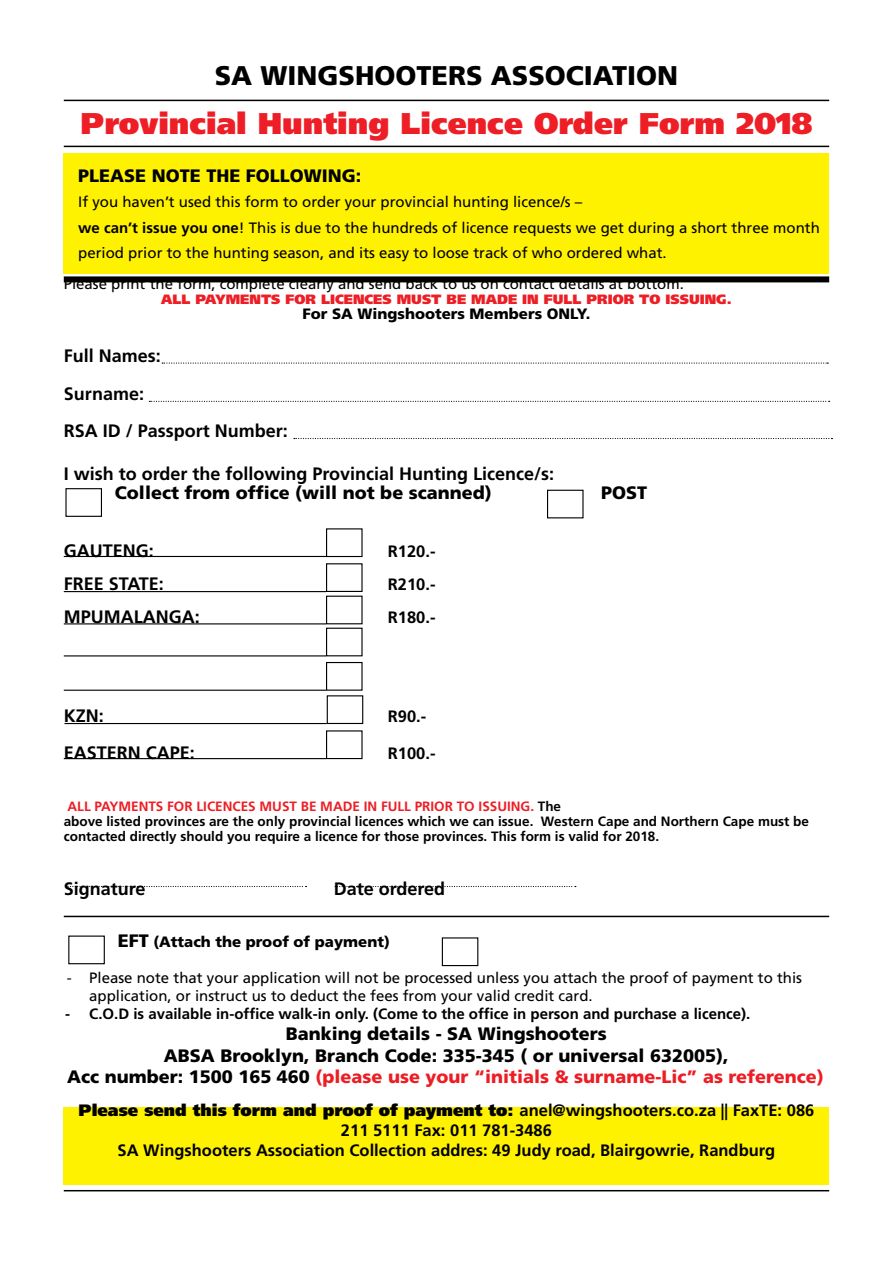
<style>
.page{position:relative;width:893px;height:1263px;background:#fff}
.page>*{position:absolute;margin:0;border:0;box-sizing:border-box;transform-origin:0 0}
.t1{font:900 30px "Frutiger";color:#ed1e25}
.t2{font:900 27px "Frutiger";color:#000}
.t3{font:900 18px/21.6px "Frutiger";color:#000;text-align:center}
.t4{font:700 18px/37.5px "Frutiger";color:#000}
.t5{font:700 16.5px/19.8px "Frutiger";color:#000;text-align:center}
.t6{font:15px/25.5px "Frutiger";color:#000}
.t7{font:700 15px "Frutiger";color:#000}
.t8{font:900 15px "Frutiger";color:#000}
.t9{font:700 13.5px/15px "Frutiger";color:#000}
.t10{font:900 13.5px "Frutiger";color:#ed1e25}
.s1{font-weight:700}
.s2{color:#ed1e25}
.s3{font-size:18px}
.s4{color:#ed1d24}
.s5{font-weight:900}
</style>
<div class="page">
<div style="left:64px;top:1107px;width:765px;height:78px;background:#fff200"></div>
<div style="left:64px;top:154px;width:765px;height:120px;background:#fff200"></div>
<hr style="left:64px;top:100px;width:765px;height:1px;background:#000">
<hr style="left:64px;top:146px;width:765px;height:1px;background:#000">
<div style="left:64px;top:276px;width:765px;height:6px;background:#000"></div>
<hr style="left:64px;top:556px;width:262px;height:1px;background:#000">
<hr style="left:64px;top:591px;width:262px;height:1px;background:#000">
<hr style="left:64px;top:623px;width:262px;height:1px;background:#000">
<hr style="left:64px;top:655px;width:262px;height:1px;background:#000">
<div style="left:326px;top:528px;width:37px;height:29px;border:1px solid #000"></div>
<div style="left:326px;top:563px;width:37px;height:29px;border:1px solid #000"></div>
<div style="left:326px;top:596px;width:37px;height:28px;border:1px solid #000"></div>
<div style="left:326px;top:628px;width:37px;height:28px;border:1px solid #000"></div>
<svg style="left:162px;top:362px;width:666px;height:2px"></svg>
<svg style="left:149px;top:401px;width:681px;height:1px"></svg>
<svg style="left:294px;top:438px;width:538px;height:1px"></svg>
<svg style="left:66px;top:886px;width:241px;height:1px"></svg>
<svg style="left:335px;top:886px;width:241px;height:1px"></svg>
<div style="left:68px;top:935px;width:37px;height:29px;border:1px solid #000"></div>
<div style="left:442px;top:937px;width:36px;height:29px;border:1px solid #000"></div>
<hr style="left:64px;top:1190px;width:765px;height:1px;background:#000">
<hr style="left:64px;top:916px;width:765px;height:1px;background:#000">
<hr style="left:64px;top:690px;width:262px;height:1px;background:#000">
<hr style="left:64px;top:723px;width:263px;height:1px;background:#000">
<hr style="left:64px;top:758px;width:262px;height:1px;background:#000">
<div style="left:326px;top:662px;width:37px;height:29px;border:1px solid #000"></div>
<div style="left:327px;top:695px;width:36px;height:29px;border:1px solid #000"></div>
<div style="left:326px;top:730px;width:37px;height:29px;border:1px solid #000"></div>
<div style="left:65px;top:488px;width:37px;height:29px;border:1px solid #000"></div>
<div style="left:547px;top:490px;width:37px;height:28px;border:1px solid #000"></div>
<h2 class="t2" style="left:215px;top:59px;width:465px">SA WINGSHOOTERS ASSOCIATION</h2>
<h1 class="t1" style="left:81px;top:105px;width:733px">Provincial Hunting Licence Order Form 2018</h1>
<p class="t3" style="left:78px;top:165px;width:285px">PLEASE NOTE THE FOLLOWING:</p>
<p class="t6" style="left:78px;top:190px;width:743px">If you haven’t used this form to order your provincial hunting licence/s –<br><span class="s1">we can’t issue you one</span>! This is due to the hundreds of licence requests we get during a short three month period prior to the hunting season, and its easy to loose track of who ordered what.</p>
<p class="t6" style="left:64px;top:271px;width:622px">Please print the form, complete clearly and send back to us on contact details at bottom.</p>
<p class="t10" style="left:161px;top:291px;width:572px">ALL PAYMENTS FOR LICENCES MUST BE MADE IN FULL PRIOR TO ISSUING.</p>
<p class="t8" style="left:302px;top:304px;width:290px">For SA Wingshooters Members ONLY.</p>
<p class="t4" style="left:64px;top:337px;width:226px">Full Names:<br>Surname:<br>RSA ID / Passport Number:</p>
<p class="t4" style="left:64px;top:455px;width:492px">I wish to order the following Provincial Hunting Licence/s:</p>
<p class="t3" style="left:115px;top:482px;width:378px">Collect from office (will not be scanned)</p>
<p class="t3" style="left:601px;top:482px;width:48px">POST</p>
<p class="t4" style="left:64px;top:532px;width:91px">GAUTENG:</p>
<p class="t5" style="left:388px;top:541px;width:49px">R120.-</p>
<p class="t4" style="left:64px;top:565px;width:102px">FREE STATE:</p>
<p class="t5" style="left:388px;top:574px;width:49px">R210.-</p>
<p class="t4" style="left:64px;top:598px;width:137px">MPUMALANGA:</p>
<p class="t5" style="left:388px;top:607px;width:49px">R180.-</p>
<p class="t4" style="left:64px;top:697px;width:42px">KZN:</p>
<p class="t5" style="left:388px;top:706px;width:40px">R90.-</p>
<p class="t4" style="left:64px;top:734px;width:133px">EASTERN CAPE:</p>
<p class="t5" style="left:388px;top:744px;width:49px">R100.-</p>
<p class="t9" style="left:64px;top:799px;width:747px"><span class="s2">ALL PAYMENTS FOR LICENCES MUST BE MADE IN FULL PRIOR TO ISSUING.</span> The<br>above listed provinces are the only provincial licences which we can issue. Western Cape and Northern Cape must be contacted directly should you require a licence for those provinces. This form is valid for 2018.</p>
<p class="t4" style="left:64px;top:870px;width:83px">Signature</p>
<p class="t4" style="left:334px;top:870px;width:113px">Date ordered</p>
<p class="t8" style="left:118px;top:932px;width:274px"><span class="s3">EFT</span> (Attach the proof of payment)</p>
<p class="t6" style="left:89px;top:968px;width:714px;line-height:18px;text-indent:-22px">- Please note that your application will not be processed unless you attach the proof of payment to this application, or instruct us to deduct the fees from your valid credit card.</p>
<p class="t7" style="left:65px;top:1004px;width:686px">- C.O.D is available in-office walk-in only. (Come to the office in person and purchase a licence).</p>
<p class="t3" style="left:67px;top:1023px;width:758px">Banking details - SA Wingshooters<br>ABSA Brooklyn, Branch Code: 335-345 ( or universal 632005),<br>Acc number: 1500 165 460 <span class="s4">(please use your “initials &amp; surname-Lic” as reference)</span></p>
<p class="t5" style="left:79px;top:1101px;width:737px"><span class="s5">Please send this form and proof of payment to:</span> anel@wingshooters.co.za || FaxTE: 086<br>211 5111 Fax: 011 781-3486<br>SA Wingshooters Association Collection addres: 49 Judy road, Blairgowrie, Randburg</p>
</div>
